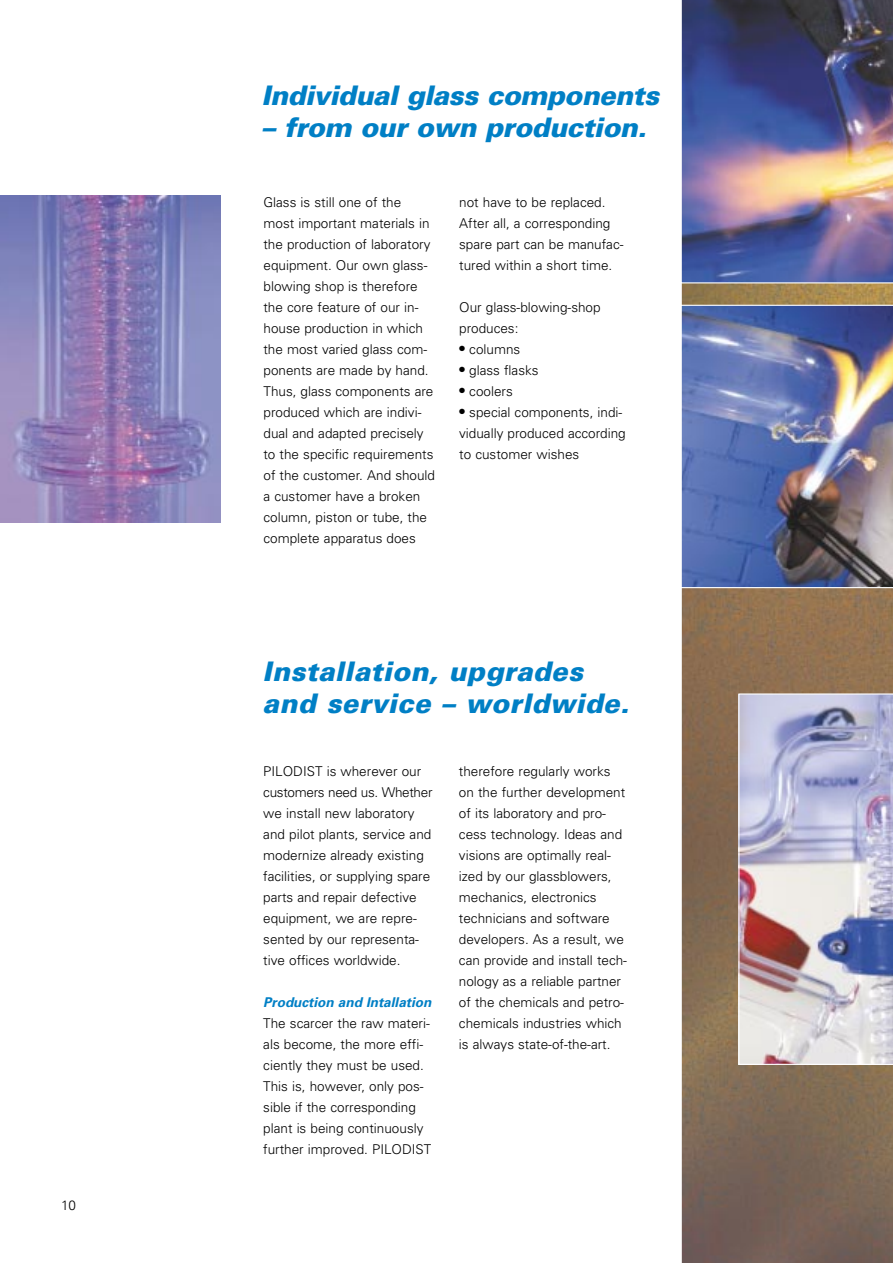
<style>
.page{position:relative;width:893px;height:1263px;background:#fff}
.page>*{position:absolute;margin:0;border:0;box-sizing:border-box;transform-origin:0 0}
.t1{font:italic 900 27px "Univers";letter-spacing:-.02em;color:#007fc5}
.t2{font:italic 900 27px/32.4px "Univers";letter-spacing:.015em;color:#007fc5}
.t3{font:300 13.5px/21px "Univers";color:#000}
.t4{font:italic 700 13.5px "Univers";color:#007fc5}
</style>
<div class="page">
<svg style="left:681px;top:283px;width:211px;height:980px;background:#846c55"></svg>
<img style="left:681px;top:0;width:211px;height:283px">
<img style="left:681px;top:305px;width:211px;height:283px">
<img style="left:738px;top:693px;width:154px;height:372px">
<img style="left:0;top:196px;width:220px;height:326px">
<p class="t3" style="left:61px;top:1196px;width:17px">10</p>
<h1 class="t1" style="left:261px;top:85px;width:399px">Individual glass components</h1>
<h1 class="t1" style="left:261px;top:117px;width:386px">– from our own production.</h1>
<p class="t3" style="left:263px;top:193px;width:173px">Glass is still one of the most important materials in the production of laboratory equipment. Our own glass&shy;blowing shop is therefore the core feature of our in&shy;house production in which the most varied glass com&shy;ponents are made by hand.<br>Thus, glass components are produced which are indivi&shy;dual and adapted precisely to the specific requirements of the customer. And should a customer have a broken column, piston or tube, the complete apparatus does</p>
<p class="t3" style="left:459px;top:193px;width:166px">not have to be replaced.<br>After all, a corresponding spare part can be manufac&shy;tured within a short time.</p>
<p class="t3" style="left:459px;top:298px;width:143px">Our glass-blowing-shop produces:</p>
<p class="t3" style="left:459px;top:340px;width:63px">● columns</p>
<p class="t3" style="left:459px;top:361px;width:81px">● glass flasks</p>
<p class="t3" style="left:459px;top:382px;width:55px">● coolers</p>
<p class="t3" style="left:459px;top:403px;width:168px">● special components, indi&shy;vidually produced according to customer wishes</p>
<h1 class="t2" style="left:263px;top:657px;width:368px">Installation, upgrades and service – worldwide.</h1>
<p class="t3" style="left:263px;top:762px;width:171px">PILODIST is wherever our customers need us. Whether we install new laboratory and pilot plants, service and modernize already existing facilities, or supplying spare parts and repair defective equipment, we are repre&shy;sented by our representa&shy;tive offices worldwide.</p>
<p class="t4" style="left:263px;top:997px;width:169px">Production and Intallation</p>
<p class="t3" style="left:263px;top:1014px;width:170px">The scarcer the raw materi&shy;als become, the more effi&shy;ciently they must be used.<br>This is, however, only pos&shy;sible if the corresponding plant is being continuously further improved. PILODIST</p>
<p class="t3" style="left:459px;top:762px;width:170px">therefore regularly works on the further development of its laboratory and pro&shy;cess technology. Ideas and visions are optimally real&shy;ized by our glassblowers, mechanics, electronics technicians and software developers. As a result, we can provide and install tech&shy;nology as a reliable partner of the chemicals and petro&shy;chemicals industries which is always state-of-the-art.</p>
</div>
